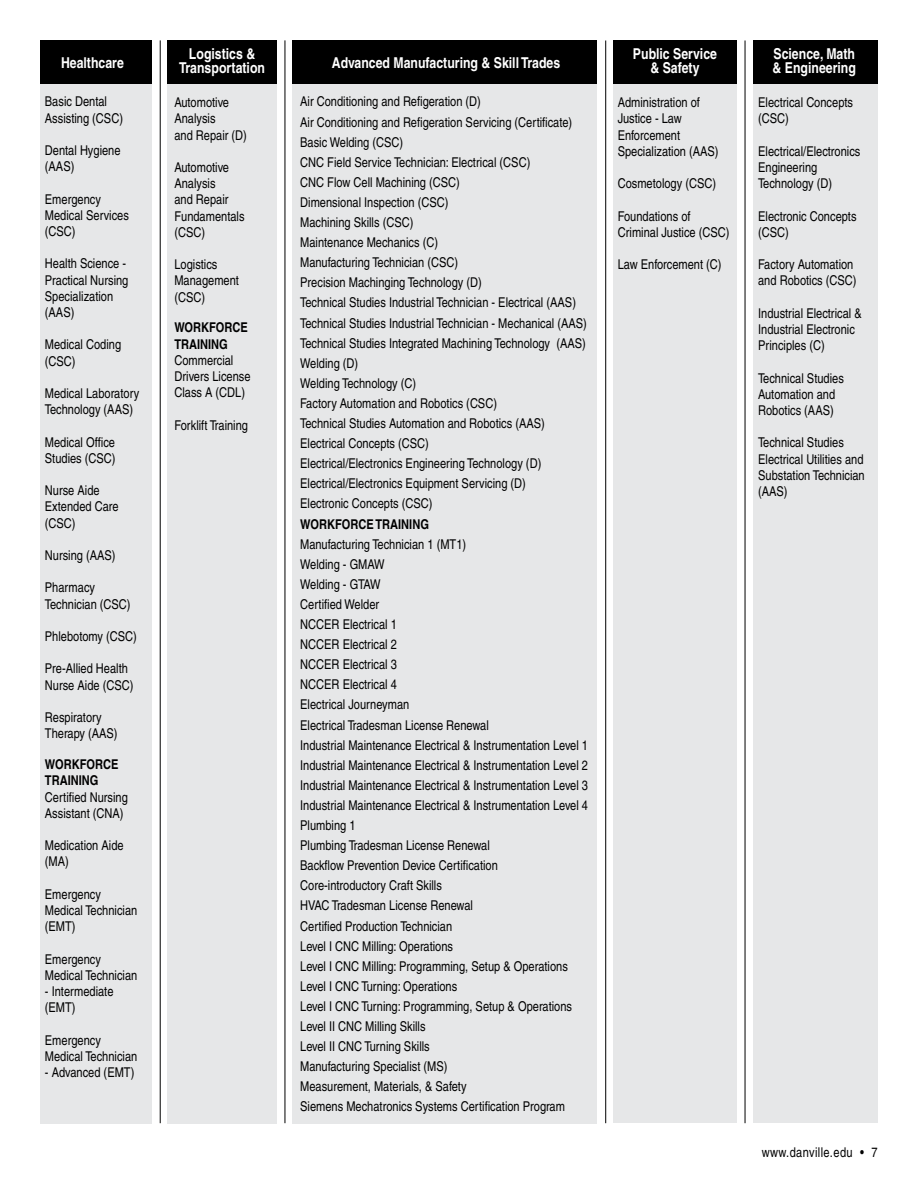
<style>
.page{position:relative;width:918px;height:1188px;background:#fff}
.page>*{position:absolute;margin:0;border:0;box-sizing:border-box;transform-origin:0 0}
.t1{font:700 condensed 15px "Helvetica";color:#fff}
.t2{font:condensed 13.5px/16.2px "Helvetica";color:#000}
.t3{font:700 condensed 13.5px/16.2px "Helvetica";color:#000}
.t4{font:condensed 13.5px "Helvetica";letter-spacing:.03em;color:#000}
</style>
<div class="page">
<div style="left:614px;top:63px;width:123px;height:1060px;background:#e6e7e8"></div>
<div style="left:753px;top:63px;width:125px;height:1060px;background:#e6e7e8"></div>
<div style="left:168px;top:68px;width:109px;height:1055px;background:#e6e7e8"></div>
<div style="left:293px;top:68px;width:304px;height:1055px;background:#e6e7e8"></div>
<div style="left:41px;top:72px;width:111px;height:1051px;background:#e6e7e8"></div>
<div style="left:41px;top:40px;width:111px;height:44px;background:#000"></div>
<div style="left:168px;top:40px;width:109px;height:44px;background:#000"></div>
<div style="left:293px;top:40px;width:304px;height:44px;background:#000"></div>
<div style="left:614px;top:40px;width:123px;height:44px;background:#000"></div>
<div style="left:753px;top:40px;width:125px;height:44px;background:#000"></div>
<hr style="left:160px;top:40px;width:1px;height:1083px;background:#000">
<hr style="left:285px;top:40px;width:1px;height:1083px;background:#000">
<hr style="left:605px;top:40px;width:1px;height:1083px;background:#000">
<hr style="left:745px;top:40px;width:1px;height:1083px;background:#000">
<p class="t1" style="left:61px;top:53px;width:64px">Healthcare</p>
<p class="t2" style="left:45px;top:94px;width:64px">Basic Dental</p>
<p class="t2" style="left:45px;top:110px;width:80px">Assisting (CSC)</p>
<p class="t2" style="left:45px;top:142px;width:77px">Dental Hygiene (AAS)</p>
<p class="t2" style="left:45px;top:191px;width:86px">Emergency<br>Medical Services (CSC)</p>
<p class="t2" style="left:45px;top:256px;width:83px">Health Science -</p>
<p class="t2" style="left:45px;top:272px;width:85px">Practical Nursing<br>Specialization</p>
<p class="t2" style="left:45px;top:304px;width:31px">(AAS)</p>
<p class="t2" style="left:45px;top:337px;width:78px">Medical Coding (CSC)</p>
<p class="t2" style="left:45px;top:385px;width:96px">Medical Laboratory<br>Technology (AAS)</p>
<p class="t2" style="left:45px;top:434px;width:72px">Medical Office</p>
<p class="t2" style="left:45px;top:450px;width:72px">Studies (CSC)</p>
<p class="t2" style="left:45px;top:482px;width:75px">Nurse Aide<br>Extended Care (CSC)</p>
<p class="t2" style="left:45px;top:547px;width:72px">Nursing (AAS)</p>
<p class="t2" style="left:45px;top:580px;width:87px">Pharmacy<br>Technician (CSC)</p>
<p class="t2" style="left:45px;top:628px;width:94px">Phlebotomy (CSC)</p>
<p class="t2" style="left:45px;top:661px;width:90px">Pre-Allied Health<br>Nurse Aide (CSC)</p>
<p class="t2" style="left:45px;top:709px;width:74px">Respiratory<br>Therapy (AAS)</p>
<p class="t3" style="left:45px;top:756px;width:75px">WORKFORCE<br>TRAINING</p>
<p class="t2" style="left:45px;top:789px;width:84px">Certified Nursing<br>Assistant (CNA)</p>
<p class="t2" style="left:45px;top:837px;width:80px">Medication Aide (MA)</p>
<p class="t2" style="left:45px;top:886px;width:94px">Emergency<br>Medical Technician (EMT)</p>
<p class="t2" style="left:45px;top:951px;width:94px">Emergency<br>Medical Technician</p>
<p class="t2" style="left:45px;top:983px;width:70px">- Intermediate (EMT)</p>
<p class="t2" style="left:45px;top:1032px;width:94px">Emergency<br>Medical Technician</p>
<p class="t2" style="left:45px;top:1064px;width:91px">- Advanced (EMT)</p>
<p class="t1" style="left:189px;top:45px;width:68px">Logistics &amp;</p>
<p class="t1" style="left:179px;top:59px;width:87px">Transportation</p>
<p class="t2" style="left:174px;top:94px;width:56px">Automotive<br>Analysis</p>
<p class="t2" style="left:174px;top:127px;width:74px">and Repair (D)</p>
<p class="t2" style="left:174px;top:159px;width:72px">Automotive<br>Analysis<br>and Repair<br>Fundamentals (CSC)</p>
<p class="t2" style="left:174px;top:256px;width:66px">Logistics<br>Management (CSC)</p>
<p class="t3" style="left:174px;top:319px;width:75px">WORKFORCE</p>
<p class="t3" style="left:174px;top:336px;width:55px">TRAINING</p>
<p class="t2" style="left:174px;top:352px;width:78px">Commercial<br>Drivers License<br>Class A (CDL)</p>
<p class="t2" style="left:174px;top:417px;width:75px">Forklift Training</p>
<p class="t1" style="left:332px;top:53px;width:230px">Advanced Manufacturing &amp; Skill Trades</p>
<p class="t2" style="left:300px;top:94px;width:182px">Air Conditioning and Refigeration (D)</p>
<p class="t2" style="left:300px;top:114px;width:274px">Air Conditioning and Refigeration Servicing (Certificate)</p>
<p class="t2" style="left:300px;top:134px;width:105px">Basic Welding (CSC)</p>
<p class="t2" style="left:300px;top:154px;width:232px">CNC Field Service Technician: Electrical (CSC)</p>
<p class="t2" style="left:300px;top:174px;width:161px">CNC Flow Cell Machining (CSC)</p>
<p class="t2" style="left:300px;top:194px;width:150px">Dimensional Inspection (CSC)</p>
<p class="t2" style="left:300px;top:214px;width:115px">Machining Skills (CSC)</p>
<p class="t2" style="left:300px;top:234px;width:139px">Maintenance Mechanics (C)</p>
<p class="t2" style="left:300px;top:254px;width:159px">Manufacturing Technician (CSC)</p>
<p class="t2" style="left:300px;top:275px;width:183px">Precision Machinging Technology (D)</p>
<p class="t2" style="left:300px;top:295px;width:277px">Technical Studies Industrial Technician - Electrical (AAS)</p>
<p class="t2" style="left:300px;top:315px;width:288px">Technical Studies Industrial Technician - Mechanical (AAS)</p>
<p class="t2" style="left:300px;top:335px;width:287px">Technical Studies Integrated Machining Technology (AAS)</p>
<p class="t2" style="left:300px;top:355px;width:60px">Welding (D)</p>
<p class="t2" style="left:300px;top:375px;width:118px">Welding Technology (C)</p>
<p class="t2" style="left:300px;top:395px;width:198px">Factory Automation and Robotics (CSC)</p>
<p class="t2" style="left:300px;top:415px;width:246px">Technical Studies Automation and Robotics (AAS)</p>
<p class="t2" style="left:300px;top:435px;width:130px">Electrical Concepts (CSC)</p>
<p class="t2" style="left:300px;top:455px;width:243px">Electrical/Electronics Engineering Technology (D)</p>
<p class="t2" style="left:300px;top:476px;width:227px">Electrical/Electronics Equipment Servicing (D)</p>
<p class="t2" style="left:300px;top:496px;width:134px">Electronic Concepts (CSC)</p>
<p class="t3" style="left:300px;top:516px;width:130px">WORKFORCE TRAINING</p>
<p class="t2" style="left:300px;top:536px;width:167px">Manufacturing Technician 1 (MT1)</p>
<p class="t2" style="left:300px;top:556px;width:86px">Welding - GMAW</p>
<p class="t2" style="left:300px;top:576px;width:82px">Welding - GTAW</p>
<p class="t2" style="left:300px;top:596px;width:80px">Certified Welder</p>
<p class="t2" style="left:300px;top:616px;width:98px">NCCER Electrical 1</p>
<p class="t2" style="left:300px;top:636px;width:98px">NCCER Electrical 2</p>
<p class="t2" style="left:300px;top:656px;width:98px">NCCER Electrical 3</p>
<p class="t2" style="left:300px;top:677px;width:98px">NCCER Electrical 4</p>
<p class="t2" style="left:300px;top:697px;width:111px">Electrical Journeyman</p>
<p class="t2" style="left:300px;top:717px;width:190px">Electrical Tradesman License Renewal</p>
<p class="t2" style="left:300px;top:737px;width:289px">Industrial Maintenance Electrical &amp; Instrumentation Level 1</p>
<p class="t2" style="left:300px;top:757px;width:289px">Industrial Maintenance Electrical &amp; Instrumentation Level 2</p>
<p class="t2" style="left:300px;top:777px;width:289px">Industrial Maintenance Electrical &amp; Instrumentation Level 3</p>
<p class="t2" style="left:300px;top:797px;width:289px">Industrial Maintenance Electrical &amp; Instrumentation Level 4</p>
<p class="t2" style="left:300px;top:817px;width:57px">Plumbing 1</p>
<p class="t2" style="left:300px;top:837px;width:191px">Plumbing Tradesman License Renewal</p>
<p class="t2" style="left:300px;top:857px;width:199px">Backflow Prevention Device Certification</p>
<p class="t2" style="left:300px;top:878px;width:143px">Core-introductory Craft Skills</p>
<p class="t2" style="left:300px;top:898px;width:174px">HVAC Tradesman License Renewal</p>
<p class="t2" style="left:300px;top:918px;width:154px">Certified Production Technician</p>
<p class="t2" style="left:300px;top:938px;width:154px">Level I CNC Milling: Operations</p>
<p class="t2" style="left:300px;top:958px;width:269px">Level I CNC Milling: Programming, Setup &amp; Operations</p>
<p class="t2" style="left:300px;top:978px;width:159px">Level I CNC Turning: Operations</p>
<p class="t2" style="left:300px;top:998px;width:273px">Level I CNC Turning: Programming, Setup &amp; Operations</p>
<p class="t2" style="left:300px;top:1018px;width:127px">Level II CNC Milling Skills</p>
<p class="t2" style="left:300px;top:1038px;width:131px">Level II CNC Turning Skills</p>
<p class="t2" style="left:300px;top:1058px;width:149px">Manufacturing Specialist (MS)</p>
<p class="t2" style="left:300px;top:1079px;width:168px">Measurement, Materials, &amp; Safety</p>
<p class="t2" style="left:300px;top:1099px;width:266px">Siemens Mechatronics Systems Certification Program</p>
<p class="t1" style="left:633px;top:45px;width:86px">Public Service</p>
<p class="t1" style="left:650px;top:59px;width:51px">&amp; Safety</p>
<p class="t2" style="left:618px;top:94px;width:84px">Administration of</p>
<p class="t2" style="left:618px;top:110px;width:66px">Justice - Law</p>
<p class="t2" style="left:618px;top:127px;width:64px">Enforcement</p>
<p class="t2" style="left:618px;top:143px;width:102px">Specialization (AAS)</p>
<p class="t2" style="left:618px;top:175px;width:100px">Cosmetology (CSC)</p>
<p class="t2" style="left:618px;top:208px;width:113px">Foundations of<br>Criminal Justice (CSC)</p>
<p class="t2" style="left:618px;top:256px;width:105px">Law Enforcement (C)</p>
<p class="t1" style="left:774px;top:45px;width:83px">Science, Math</p>
<p class="t1" style="left:773px;top:59px;width:85px">&amp; Engineering</p>
<p class="t2" style="left:758px;top:94px;width:96px">Electrical Concepts (CSC)</p>
<p class="t2" style="left:758px;top:143px;width:104px">Electrical/Electronics<br>Engineering<br>Technology (D)</p>
<p class="t2" style="left:758px;top:208px;width:100px">Electronic Concepts (CSC)</p>
<p class="t2" style="left:758px;top:256px;width:97px">Factory Automation</p>
<p class="t2" style="left:758px;top:272px;width:100px">and Robotics (CSC)</p>
<p class="t2" style="left:758px;top:305px;width:105px">Industrial Electrical &amp;<br>Industrial Electronic<br>Principles (C)</p>
<p class="t2" style="left:758px;top:370px;width:87px">Technical Studies</p>
<p class="t2" style="left:758px;top:386px;width:79px">Automation and</p>
<p class="t2" style="left:758px;top:402px;width:77px">Robotics (AAS)</p>
<p class="t2" style="left:758px;top:434px;width:108px">Technical Studies<br>Electrical Utilities and<br>Substation Technician (AAS)</p>
<p class="t4" style="left:762px;top:1144px;width:117px">www.danville.edu • 7</p>
</div>
